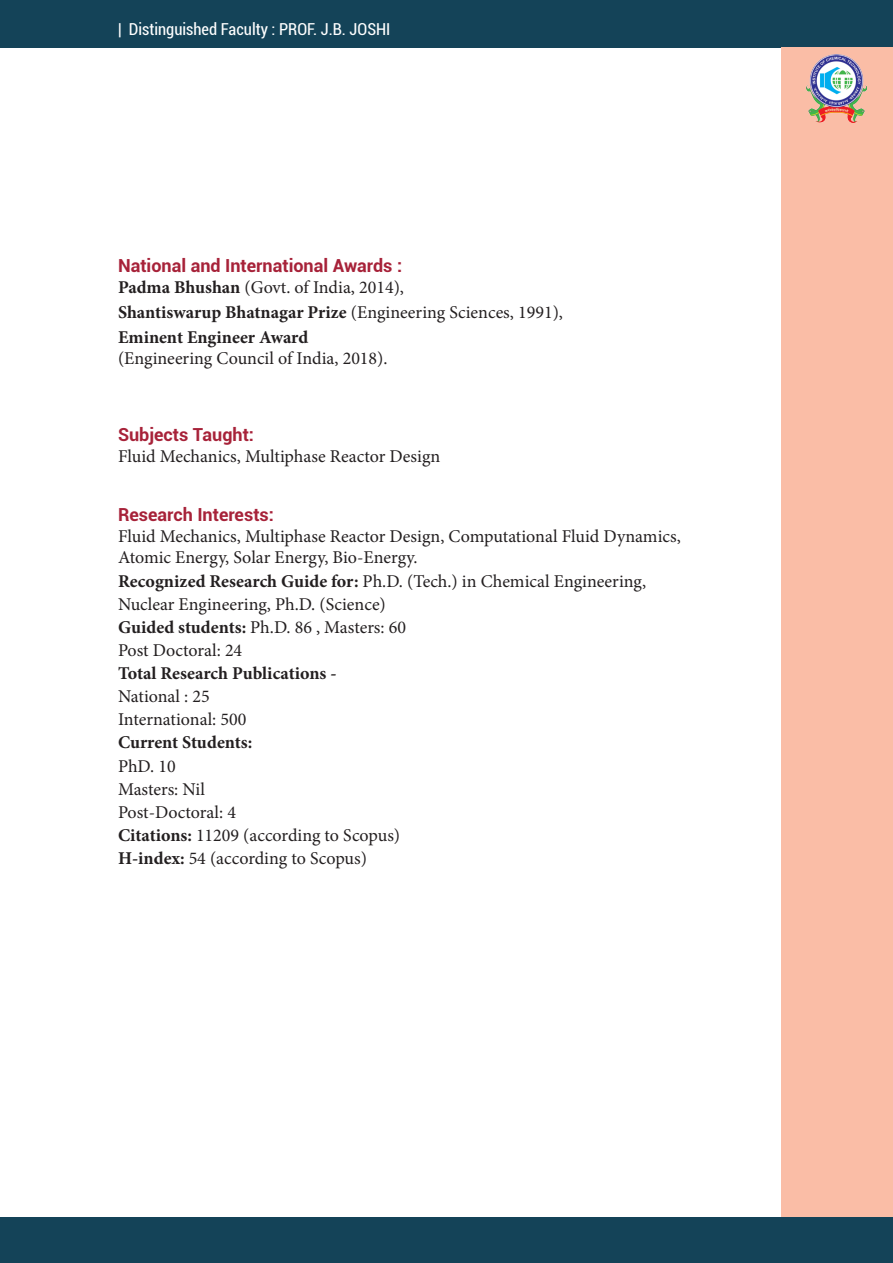
<style>
.page{position:relative;width:893px;height:1263px;background:#fff}
.page>*{position:absolute;margin:0;border:0;box-sizing:border-box;transform-origin:0 0}
.t1{font:18px/21px "Minion Pro";color:#231f20}
.subhead{font:700 18px "Roboto";color:#a72239}
.t2{font:700 18px "Minion Pro";color:#231f20}
.t3{font:condensed 16.5px "Roboto";color:#fff}
.s1{font-weight:700}
</style>
<div class="page">
<div style="left:0;top:0;width:893px;height:48px;background:#144358"></div>
<div style="left:0;top:1217px;width:893px;height:46px;background:#144358"></div>
<div style="left:781px;top:48px;width:112px;height:1169px;background:#fabda6"></div>
<img style="left:807px;top:54px;width:59px;height:68px">
<p class="t3" style="left:118px;top:17px;width:274px">| Distinguished Faculty : PROF. J.B. JOSHI</p>
<p class="subhead" style="left:118px;top:253px;width:286px">National and International Awards :</p>
<p class="t1" style="left:118px;top:277px;width:287px"><span class="s1">Padma Bhushan</span> (Govt. of India, 2014),</p>
<p class="t1" style="left:118px;top:302px;width:446px"><span class="s1">Shantiswarup Bhatnagar Prize</span> (Engineering Sciences, 1991),</p>
<p class="t2" style="left:118px;top:325px;width:192px">Eminent Engineer Award</p>
<p class="t1" style="left:118px;top:348px;width:271px">(Engineering Council of India, 2018).</p>
<p class="subhead" style="left:118px;top:422px;width:138px">Subjects Taught:</p>
<p class="t1" style="left:118px;top:446px;width:324px">Fluid Mechanics, Multiphase Reactor Design</p>
<p class="subhead" style="left:118px;top:502px;width:157px">Research Interests:</p>
<p class="t1" style="left:118px;top:526px;width:564px">Fluid Mechanics, Multiphase Reactor Design, Computational Fluid Dynamics,<br>Atomic Energy, Solar Energy, Bio-Energy.</p>
<p class="t1" style="left:118px;top:570px;width:530px"><span class="s1">Recognized Research Guide for:</span> Ph.D. (Tech.) in Chemical Engineering,</p>
<p class="t1" style="left:118px;top:593px;width:269px">Nuclear Engineering, Ph.D. (Science)</p>
<p class="t1" style="left:118px;top:617px;width:290px"><span class="s1">Guided students:</span> Ph.D. 86 , Masters: 60</p>
<p class="t1" style="left:118px;top:640px;width:126px">Post Doctoral: 24</p>
<p class="t2" style="left:118px;top:661px;width:220px">Total Research Publications -</p>
<p class="t1" style="left:118px;top:686px;width:93px">National : 25</p>
<p class="t1" style="left:118px;top:709px;width:130px">International: 500</p>
<p class="t2" style="left:118px;top:730px;width:136px">Current Students:</p>
<p class="t1" style="left:118px;top:755px;width:59px">PhD. 10</p>
<p class="t1" style="left:118px;top:778px;width:88px">Masters: Nil</p>
<p class="t1" style="left:118px;top:802px;width:119px">Post-Doctoral: 4</p>
<p class="t1" style="left:118px;top:825px;width:284px"><span class="s1">Citations:</span> 11209 (according to Scopus)</p>
<p class="t1" style="left:118px;top:848px;width:250px"><span class="s1">H-index:</span> 54 (according to Scopus)</p>
</div>
